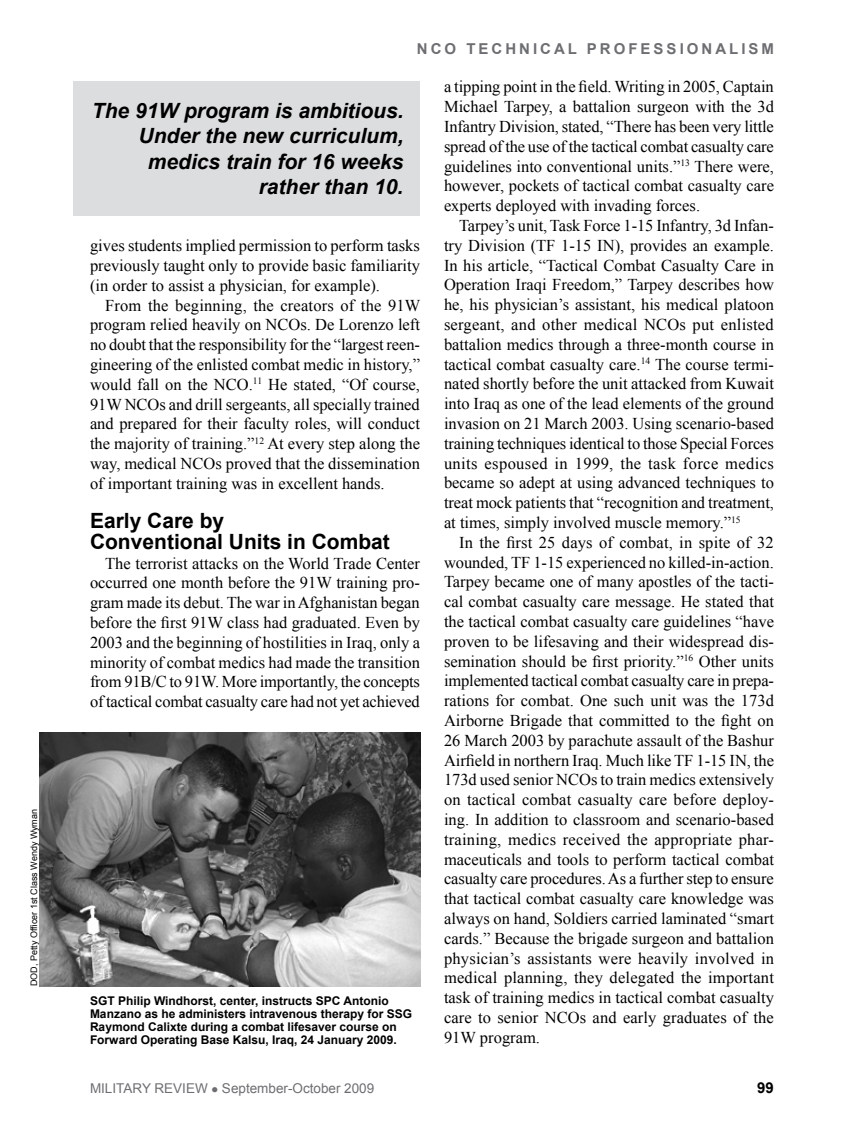
<style>
.page{position:relative;width:864px;height:1134px;background:#fff}
.page>*{position:absolute;margin:0;border:0;box-sizing:border-box;transform-origin:0 0}
.fob{font:italic 700 21px/25.2px "Arial";color:#000;text-align:right}
.subhead{font:700 21px/21px "Arial";color:#000}
.fob-2{font:16.5px/19.8px "Times New Roman";color:#000;text-align:justify}
.t1{font:700 15px "Arial";letter-spacing:.2em;color:#6d6e71}
.t2{font:700 15px "Arial";color:#000}
.t3{font:13.5px "Arial";color:#6d6e71}
.cutline{font:700 12px/12.8px "Arial";color:#000}
.photocred{font:9px "Arial";color:#000}
</style>
<div class="page">
<div style="left:74px;top:81px;width:346px;height:135px;background:#dcddde"></div>
<img style="left:40px;top:732px;width:380px;height:254px">
<p class="photocred" style="left:28px;top:986px;width:179px;rotate:-90deg">DOD, Petty Officer 1st Class Wendy Wyman</p>
<p class="t1" style="left:417px;top:39px;width:359px">NCO TECHNICAL PROFESSIONALISM</p>
<p class="fob" style="left:92px;top:99px;width:313px">The 91W program is ambitious.<br>Under the new curriculum, medics train for 16 weeks rather than 10.</p>
<p class="fob-2" style="left:90px;top:235px;width:332px">gives students implied permission to perform tasks previously taught only to provide basic familiarity (in order to assist a physician, for example).</p>
<p class="fob-2" style="left:90px;top:295px;width:332px;text-indent:15px">From the beginning, the creators of the 91W program relied heavily on NCOs. De Lorenzo left no doubt that the responsibility for the “largest reen&shy;gineering of the enlisted combat medic in history,” would fall on the NCO.<sup>11</sup> He stated, “Of course, 91W NCOs and drill sergeants, all specially trained and prepared for their faculty roles, will conduct the majority of training.”<sup>12</sup> At every step along the way, medical NCOs proved that the dissemination of important training was in excellent hands.</p>
<p class="subhead" style="left:90px;top:511px;width:301px">Early Care by<br>Conventional Units in Combat</p>
<p class="fob-2" style="left:90px;top:553px;width:332px;text-indent:15px">The terrorist attacks on the World Trade Center occurred one month before the 91W training pro&shy;gram made its debut. The war in Afghanistan began before the first 91W class had graduated. Even by 2003 and the beginning of hostilities in Iraq, only a minority of combat medics had made the transition from 91B/C to 91W. More importantly, the concepts of tactical combat casualty care had not yet achieved</p>
<p class="cutline" style="left:90px;top:995px;width:324px">SGT Philip Windhorst, center, instructs SPC Antonio Manzano as he administers intravenous therapy for SSG Raymond Calixte during a combat lifesaver course on Forward Operating Base Kalsu, Iraq, 24 January 2009.</p>
<p class="fob-2" style="left:444px;top:77px;width:332px">a tipping point in the field. Writing in 2005, Captain Michael Tarpey, a battalion surgeon with the 3d Infantry Division, stated, “There has been very little spread of the use of the tactical combat casualty care guidelines into conventional units.”<sup>13</sup> There were, however, pockets of tactical combat casualty care experts deployed with invading forces.</p>
<p class="fob-2" style="left:444px;top:215px;width:332px;text-indent:15px">Tarpey’s unit, Task Force 1-15 Infantry, 3d Infan&shy;try Division (TF 1-15 IN), provides an example.<br>In his article, “Tactical Combat Casualty Care in Operation Iraqi Freedom,” Tarpey describes how he, his physician’s assistant, his medical platoon sergeant, and other medical NCOs put enlisted battalion medics through a three-month course in tactical combat casualty care.<sup>14</sup> The course termi&shy;nated shortly before the unit attacked from Kuwait into Iraq as one of the lead elements of the ground invasion on 21 March 2003. Using scenario-based training techniques identical to those Special Forces units espoused in 1999, the task force medics became so adept at using advanced techniques to treat mock patients that “recognition and treatment, at times, simply involved muscle memory.”<sup>15</sup></p>
<p class="fob-2" style="left:444px;top:532px;width:332px;text-indent:15px">In the first 25 days of combat, in spite of 32 wounded, TF 1-15 experienced no killed-in-action.<br>Tarpey became one of many apostles of the tacti&shy;cal combat casualty care message. He stated that the tactical combat casualty care guidelines “have proven to be lifesaving and their widespread dis&shy;semination should be first priority.”<sup>16</sup> Other units implemented tactical combat casualty care in prepa&shy;rations for combat. One such unit was the 173d Airborne Brigade that committed to the fight on 26 March 2003 by parachute assault of the Bashur Airfield in northern Iraq. Much like TF 1-15 IN, the 173d used senior NCOs to train medics extensively on tactical combat casualty care before deploy&shy;ing. In addition to classroom and scenario-based training, medics received the appropriate phar&shy;maceuticals and tools to perform tactical combat casualty care procedures. As a further step to ensure that tactical combat casualty care knowledge was always on hand, Soldiers carried laminated “smart cards.” Because the brigade surgeon and battalion physician’s assistants were heavily involved in medical planning, they delegated the important task of training medics in tactical combat casualty care to senior NCOs and early graduates of the 91W program.</p>
<p class="t3" style="left:90px;top:1080px;width:286px">MILITARY REVIEW ● September-October 2009</p>
<p class="t2" style="left:757px;top:1078px;width:18px">99</p>
</div>
